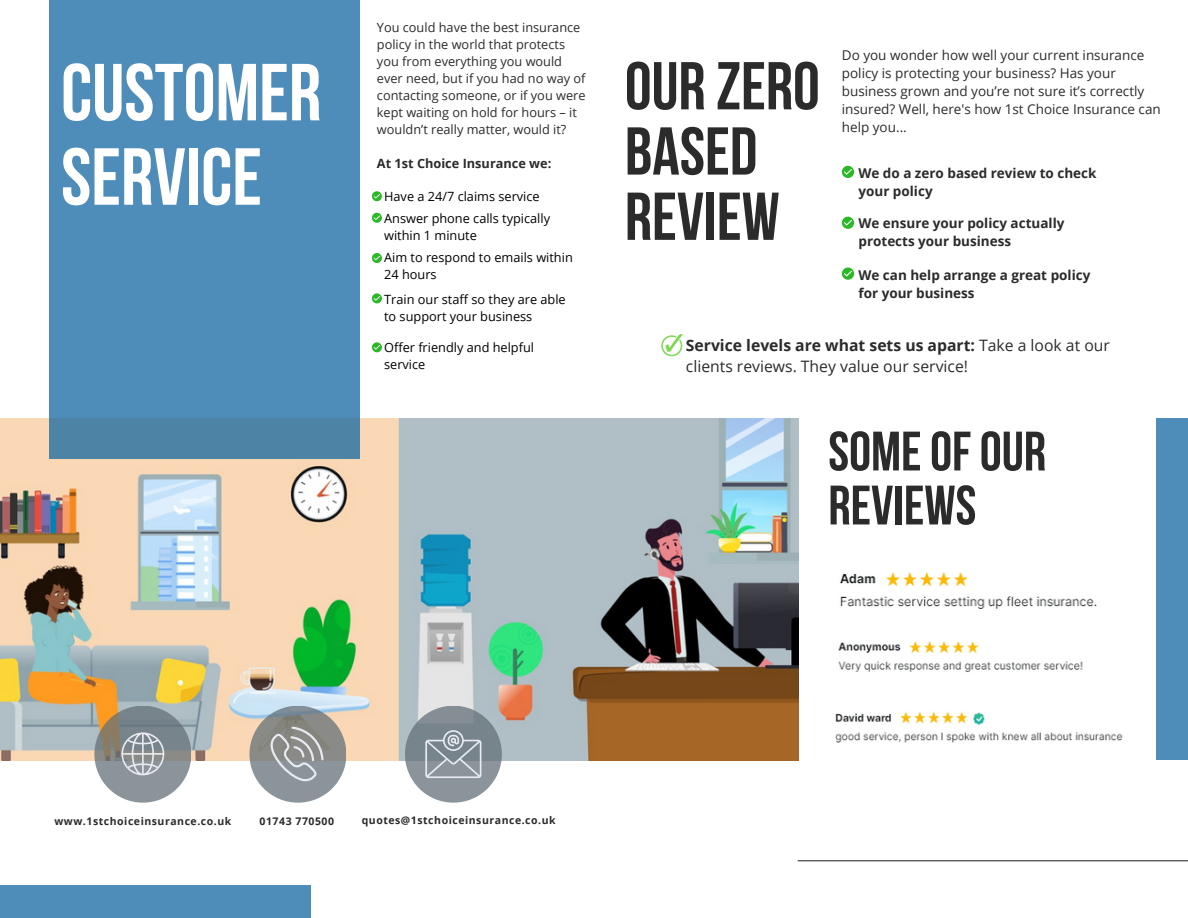
<style>
.page{position:relative;width:1188px;height:918px;background:#fff}
.page>*{position:absolute;margin:0;border:0;box-sizing:border-box;transform-origin:0 0}
.t1{font:80.7px/84.3px "Bebas Neue Cyrillic";color:#fff}
.t2{font:67.5px/65.2px "Bebas Neue Cyrillic";color:#2b2b2b}
.t3{font:55.5px/54px "Bebas Neue Cyrillic";color:#2b2b2b}
.t4{font:15.75px/21.3px "Open Sans";color:#2b2b2b}
.t5{font:13.5px/18px "Open Sans";color:#2b2b2b}
.t6{font:700 13.5px "Open Sans";color:#2b2b2b}
.t7{font:12.75px/17px "Open Sans";color:#2b2b2b}
.t8{font:12.75px/17px "Open Sans";color:#000}
.t9{font:700 12.75px "Open Sans";color:#2b2b2b}
.t10{font:700 10.5px "Open Sans";letter-spacing:.05em;color:#2b2b2b}
.s1{font-weight:700}
</style>
<div class="page">
<img style="left:0;top:419px;width:798px;height:342px">
<div style="left:50px;top:0;width:310px;height:459px;background:linear-gradient(to bottom,#4e8ebc,#4e8ab3)"></div>
<svg style="left:94px;top:706px;width:97px;height:97px;background:#848a8d"></svg>
<svg style="left:249px;top:706px;width:97px;height:97px;background:#898f90"></svg>
<svg style="left:405px;top:706px;width:97px;height:97px;background:#838e94"></svg>
<hr style="left:798px;top:860px;width:390px;height:1px;background:#373434">
<div style="left:1156px;top:419px;width:32px;height:341px;background:#4e8db9"></div>
<svg style="left:121px;top:732px;width:44px;height:44px;background:#9fa6ab"></svg>
<svg style="left:270px;top:727px;width:54px;height:54px;background:#9a9e9e"></svg>
<svg style="left:425px;top:730px;width:56px;height:48px;background:#959fa6"></svg>
<div style="left:0;top:886px;width:311px;height:32px;background:#4e8db9"></div>
<svg style="left:842px;top:166px;width:12px;height:12px"></svg>
<svg style="left:842px;top:217px;width:12px;height:12px"></svg>
<svg style="left:842px;top:268px;width:12px;height:12px"></svg>
<svg style="left:661px;top:334px;width:22px;height:22px"></svg>
<img style="left:840px;top:572px;width:257px;height:37px">
<img style="left:838px;top:641px;width:245px;height:31px">
<img style="left:836px;top:711px;width:287px;height:32px">
<svg style="left:372px;top:191px;width:10px;height:10px"></svg>
<svg style="left:372px;top:213px;width:10px;height:10px"></svg>
<svg style="left:372px;top:253px;width:10px;height:10px"></svg>
<svg style="left:372px;top:293px;width:10px;height:10px"></svg>
<svg style="left:372px;top:342px;width:10px;height:10px"></svg>
<p class="t1" style="left:61px;top:58px;width:262px">CUSTOMER<br>SERVICE</p>
<p class="t7" style="left:377px;top:19px;width:210px">You could have the best insurance policy in the world that protects you from everything you would ever need, but if you had no way of contacting someone, or if you were kept waiting on hold for hours – it wouldn’t really matter, would it?</p>
<p class="t9" style="left:377px;top:155px;width:176px">At 1st Choice Insurance we:</p>
<p class="t8" style="left:384px;top:187px;width:157px">Have a 24/7 claims service</p>
<p class="t8" style="left:384px;top:209px;width:168px">Answer phone calls typically within 1 minute</p>
<p class="t8" style="left:384px;top:249px;width:190px">Aim to respond to emails within<br>24 hours</p>
<p class="t8" style="left:384px;top:291px;width:183px">Train our staff so they are able to support your business</p>
<p class="t8" style="left:384px;top:339px;width:151px">Offer friendly and helpful service</p>
<p class="t2" style="left:625px;top:60px;width:196px">OUR ZERO<br>BASED<br>REVIEW</p>
<p class="t5" style="left:842px;top:46px;width:320px">Do you wonder how well your current insurance policy is protecting your business? Has your business grown and you’re not sure it’s correctly insured? Well, here's how 1st Choice Insurance can help you...</p>
<p class="t6" style="left:858px;top:164px;width:239px">We do a zero based review to check</p>
<p class="t6" style="left:858px;top:181px;width:76px">your policy</p>
<p class="t6" style="left:858px;top:213px;width:207px">We ensure your policy actually</p>
<p class="t6" style="left:858px;top:231px;width:154px">protects your business</p>
<p class="t6" style="left:858px;top:265px;width:233px">We can help arrange a great policy</p>
<p class="t6" style="left:858px;top:283px;width:118px">for your business</p>
<p class="t4" style="left:686px;top:334px;width:425px"><span class="s1">Service levels are what sets us apart:</span> Take a look at our clients reviews. They value our service!</p>
<p class="t3" style="left:828px;top:430px;width:219px">SOMEOFOUR<br>REVIEWS</p>
<p class="t10" style="left:54px;top:814px;width:178px">www.1stchoiceinsurance.co.uk</p>
<p class="t10" style="left:260px;top:814px;width:76px">01743 770500</p>
<p class="t10" style="left:362px;top:812px;width:196px">quotes@1stchoiceinsurance.co.uk</p>
</div>
